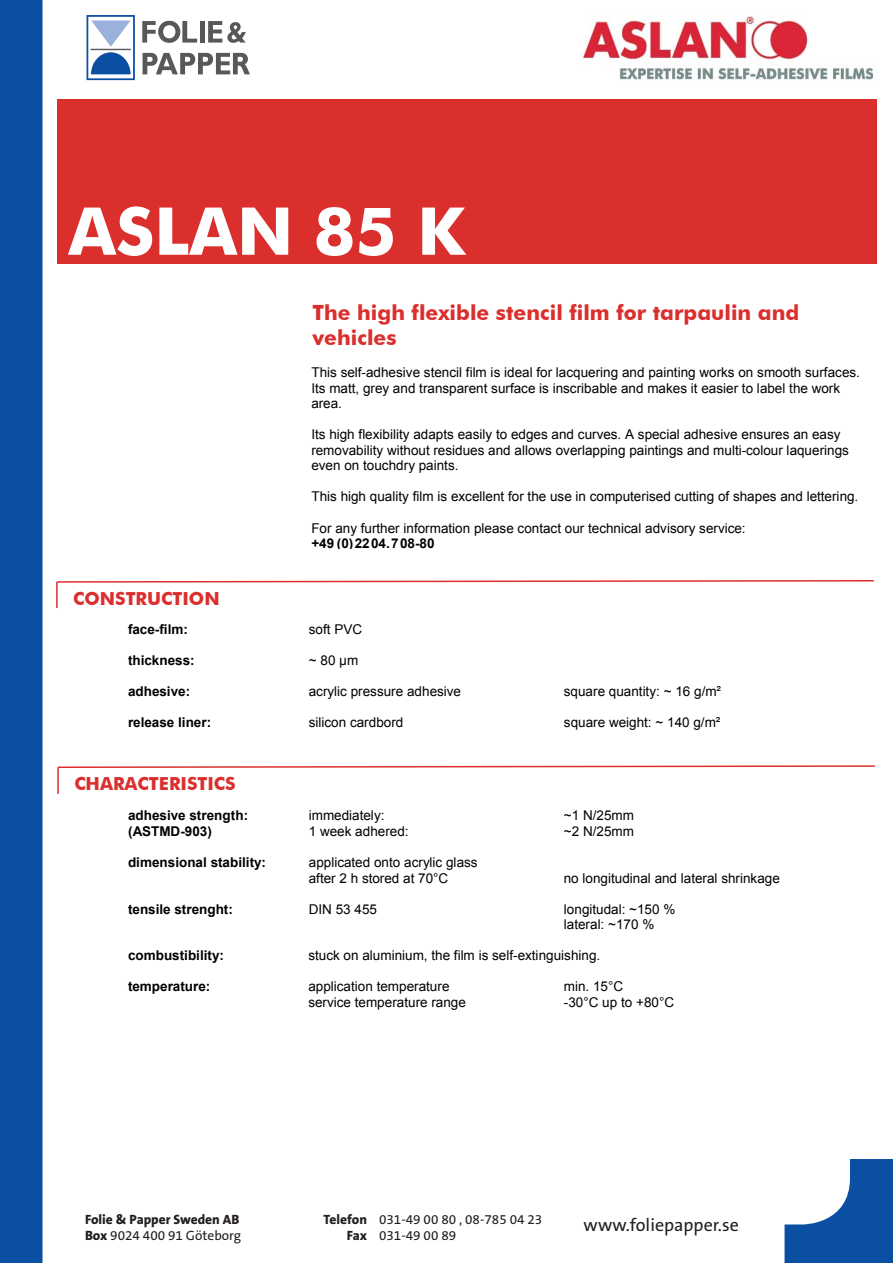
<style>
.page{position:relative;width:893px;height:1263px;background:#fff}
.page>*{position:absolute;margin:0;border:0;box-sizing:border-box;transform-origin:0 0}
.t1{font:700 66px "Futura BT";color:#fff}
.t2{font:700 21px/25px "Futura BT";color:#db2f2d}
.t3{font:700 18px "Futura BT";color:#db2f2d}
.t4{font:18px "The Sans B5 Plain";color:#231f20}
.t5{font:13.5px/15.6px "Arial";color:#000}
.t6{font:700 13.5px "Arial";color:#000}
.t7{font:13.5px "The Sans B5 Plain";color:#231f20}
.t8{font:800 13.5px "The Sans B8";color:#231f20}
.s1{font-weight:700}
.s2{font-family:"The Sans B8";font-weight:800}
</style>
<div class="page">
<svg style="left:86px;top:15px;width:164px;height:66px"></svg>
<div style="left:0;top:0;width:43px;height:1263px;background:#0a4fa2"></div>
<svg style="left:784px;top:1159px;width:109px;height:104px"></svg>
<img style="left:582px;top:16px;width:292px;height:64px">
<div style="left:58px;top:99px;width:819px;height:165px;background:#db2f2d"></div>
<svg style="left:56px;top:580px;width:818px;height:3px"></svg>
<hr style="left:56px;top:582px;width:2px;height:26px;background:#db2f2d">
<svg style="left:58px;top:765px;width:817px;height:3px"></svg>
<hr style="left:57px;top:767px;width:2px;height:27px;background:#db2f2d">
<p class="t1" style="left:68px;top:191px;width:398px">ASLAN 85 K</p>
<p class="t2" style="left:312px;top:299px;width:488px">The high flexible stencil film for tarpaulin and vehicles</p>
<p class="t3" style="left:73px;top:587px;width:148px">CONSTRUCTION</p>
<p class="t5" style="left:311px;top:365px;width:550px">This self-adhesive stencil film is ideal for lacquering and painting works on smooth surfaces.<br>Its matt, grey and transparent surface is inscribable and makes it easier to label the work area.</p>
<p class="t5" style="left:311px;top:427px;width:539px">Its high flexibility adapts easily to edges and curves. A special adhesive ensures an easy removability without residues and allows overlapping paintings and multi-colour laquerings even on touchdry paints.</p>
<p class="t5" style="left:311px;top:489px;width:549px">This high quality film is excellent for the use in computerised cutting of shapes and lettering.</p>
<p class="t5" style="left:311px;top:520px;width:436px">For any further information please contact our technical advisory service: <span class="s1">+49 (0) 22 04. 708-80</span></p>
<p class="t6" style="left:128px;top:620px;width:61px">face-film:</p>
<p class="t5" style="left:309px;top:622px;width:55px">soft PVC</p>
<p class="t6" style="left:128px;top:651px;width:68px">thickness:</p>
<p class="t5" style="left:309px;top:653px;width:51px">~ 80 µm</p>
<p class="t6" style="left:128px;top:682px;width:64px">adhesive:</p>
<p class="t5" style="left:309px;top:684px;width:154px">acrylic pressure adhesive</p>
<p class="t5" style="left:564px;top:684px;width:159px">square quantity: ~ 16 g/m²</p>
<p class="t6" style="left:128px;top:713px;width:85px">release liner:</p>
<p class="t5" style="left:309px;top:715px;width:96px">silicon cardbord</p>
<p class="t5" style="left:564px;top:715px;width:158px">square weight: ~ 140 g/m²</p>
<p class="t3" style="left:74px;top:773px;width:163px">CHARACTERISTICS</p>
<p class="t6" style="left:128px;top:807px;width:122px">adhesive strength:</p>
<p class="t5" style="left:309px;top:808px;width:77px">immediately:</p>
<p class="t5" style="left:564px;top:808px;width:72px">~1 N/25mm</p>
<p class="t6" style="left:128px;top:822px;width:85px">(ASTMD-903)</p>
<p class="t5" style="left:309px;top:823px;width:101px">1 week adhered:</p>
<p class="t5" style="left:564px;top:823px;width:72px">~2 N/25mm</p>
<p class="t6" style="left:128px;top:853px;width:140px">dimensional stability:</p>
<p class="t5" style="left:309px;top:854px;width:170px">applicated onto acrylic glass after 2 h stored at 70°C</p>
<p class="t5" style="left:564px;top:870px;width:218px">no longitudinal and lateral shrinkage</p>
<p class="t6" style="left:128px;top:900px;width:106px">tensile strenght:</p>
<p class="t5" style="left:309px;top:901px;width:70px">DIN 53 455</p>
<p class="t5" style="left:564px;top:901px;width:113px">longitudal: ~150 % lateral: ~170 %</p>
<p class="t6" style="left:128px;top:946px;width:97px">combustibility:</p>
<p class="t5" style="left:308px;top:948px;width:293px">stuck on aluminium, the film is self-extinguishing.</p>
<p class="t6" style="left:128px;top:977px;width:84px">temperature:</p>
<p class="t5" style="left:308px;top:979px;width:143px">application temperature</p>
<p class="t5" style="left:564px;top:979px;width:61px">min. 15°C</p>
<p class="t5" style="left:308px;top:994px;width:159px">service temperature range</p>
<p class="t5" style="left:564px;top:994px;width:112px">-30°C up to +80°C</p>
<p class="t8" style="left:85px;top:1212px;width:156px">Folie &amp; Papper Sweden AB</p>
<p class="t7" style="left:324px;top:1212px;width:220px"><span class="s2">Telefon</span> 031-49 00 80 , 08-785 04 23</p>
<p class="t7" style="left:85px;top:1228px;width:158px"><span class="s2">Box</span> 9024 400 91 Göteborg</p>
<p class="t7" style="left:347px;top:1228px;width:111px"><span class="s2">Fax</span> 031-49 00 89</p>
<p class="t4" style="left:584px;top:1216px;width:157px">www.foliepapper.se</p>
</div>
